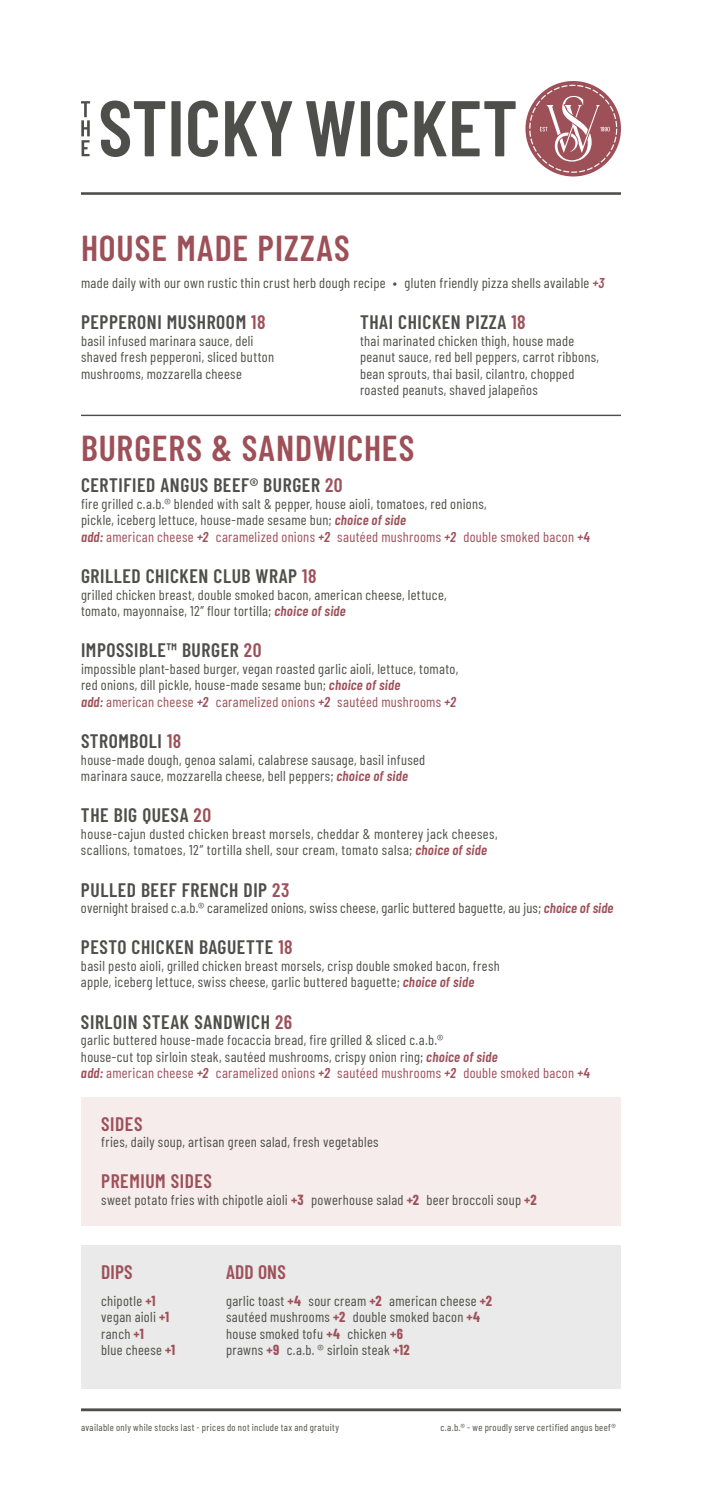
<style>
.page{position:relative;width:702px;height:1512px;background:#fff}
.page>*{position:absolute;margin:0;border:0;box-sizing:border-box;transform-origin:0 0}
.Heading{font:600 36px "Barlow Condensed";letter-spacing:.03em;color:#9e5059}
.Item_Header{font:600 19.5px "Barlow Condensed";letter-spacing:.03em;color:#4e4e4b}
.Item_Header-2{font:600 19.5px "Barlow Condensed";letter-spacing:.03em;color:#9e5059}
.Item_Body{font:14.25px/16.5px "Barlow Condensed";letter-spacing:.025em;color:#4e4e4b}
.Item_Body-2{font:14.25px "Barlow Condensed";letter-spacing:.02em;color:#9e5059}
.Item_Body-3{font:9.9px "Barlow Condensed";letter-spacing:.035em;color:#4e4e4b}
.s1{font-weight:600;font-style:italic;color:#9e5059}
.s2{color:#9e5059}
.s3{font-weight:600;font-style:italic}
.s4{font-weight:700;color:#9e5059}
</style>
<div class="page">
<svg style="left:81px;top:101px;width:9px;height:55px"></svg>
<svg style="left:101px;top:101px;width:64px;height:56px"></svg>
<svg style="left:171px;top:101px;width:10px;height:55px"></svg>
<svg style="left:188px;top:101px;width:30px;height:56px"></svg>
<svg style="left:225px;top:101px;width:67px;height:55px"></svg>
<svg style="left:306px;top:101px;width:49px;height:55px"></svg>
<svg style="left:361px;top:101px;width:9px;height:55px"></svg>
<svg style="left:378px;top:101px;width:29px;height:56px"></svg>
<svg style="left:415px;top:101px;width:101px;height:55px"></svg>
<svg style="left:525px;top:81px;width:96px;height:96px"></svg>
<hr style="left:81px;top:192px;width:540px;height:3px;background:#4e4e4b">
<hr style="left:81px;top:415px;width:540px;height:1px;background:#4e4e4b">
<div style="left:81px;top:1098px;width:540px;height:128px;background:#f5eceb"></div>
<div style="left:81px;top:1246px;width:540px;height:143px;background:#eaeaea"></div>
<hr style="left:81px;top:1408px;width:540px;height:3px;background:#4e4e4b">
<p class="Heading" style="left:81px;top:222px;width:270px">HOUSE MADE PIZZAS</p>
<p class="Item_Body" style="left:81px;top:274px;width:525px">made daily with our own rustic thin crust herb dough recipe • gluten friendly pizza shells available <span class="s1">+3</span></p>
<p class="Item_Header" style="left:81px;top:308px;width:186px">PEPPERONI MUSHROOM <span class="s2">18</span></p>
<p class="Item_Body" style="left:81px;top:331px;width:195px">basil infused marinara sauce, deli shaved fresh pepperoni, sliced button mushrooms, mozzarella cheese</p>
<p class="Item_Header" style="left:360px;top:308px;width:167px">THAI CHICKEN PIZZA <span class="s2">18</span></p>
<p class="Item_Body" style="left:360px;top:331px;width:241px">thai marinated chicken thigh, house made peanut sauce, red bell peppers, carrot ribbons, bean sprouts, thai basil, cilantro, chopped roasted peanuts, shaved jalapeños</p>
<p class="Heading" style="left:81px;top:422px;width:335px">BURGERS &amp; SANDWICHES</p>
<p class="Item_Header" style="left:81px;top:472px;width:263px">CERTIFIED ANGUS BEEF® BURGER <span class="s2">20</span></p>
<p class="Item_Body" style="left:81px;top:495px;width:407px">fire grilled c.a.b.® blended with salt &amp; pepper, house aioli, tomatoes, red onions, pickle, iceberg lettuce, house-made sesame bun; <span class="s1">choice of side</span></p>
<p class="Item_Body-2" style="left:81px;top:527px;width:510px"><span class="s3">add:</span> american cheese <span class="s3">+2</span> caramelized onions <span class="s3">+2</span> sautéed mushrooms <span class="s3">+2</span> double smoked bacon <span class="s3">+4</span></p>
<p class="Item_Header" style="left:81px;top:562px;width:237px">GRILLED CHICKEN CLUB WRAP <span class="s2">18</span></p>
<p class="Item_Body" style="left:81px;top:585px;width:367px">grilled chicken breast, double smoked bacon, american cheese, lettuce, tomato, mayonnaise, 12” flour tortilla; <span class="s1">choice of side</span></p>
<p class="Item_Header" style="left:81px;top:637px;width:182px">IMPOSSIBLE™ BURGER <span class="s2">20</span></p>
<p class="Item_Body" style="left:81px;top:660px;width:379px">impossible plant-based burger, vegan roasted garlic aioli, lettuce, tomato, red onions, dill pickle, house-made sesame bun; <span class="s1">choice of side</span></p>
<p class="Item_Body-2" style="left:81px;top:692px;width:377px"><span class="s3">add:</span> american cheese <span class="s3">+2</span> caramelized onions <span class="s3">+2</span> sautéed mushrooms <span class="s3">+2</span></p>
<p class="Item_Header" style="left:81px;top:727px;width:102px">STROMBOLI <span class="s2">18</span></p>
<p class="Item_Body" style="left:81px;top:750px;width:346px">house-made dough, genoa salami, calabrese sausage, basil infused marinara sauce, mozzarella cheese, bell peppers; <span class="s1">choice of side</span></p>
<p class="Item_Header" style="left:81px;top:802px;width:132px">THE BIG QUESA <span class="s2">20</span></p>
<p class="Item_Body" style="left:81px;top:825px;width:418px">house-cajun dusted chicken breast morsels, cheddar &amp; monterey jack cheeses, scallions, tomatoes, 12” tortilla shell, sour cream, tomato salsa; <span class="s1">choice of side</span></p>
<p class="Item_Header" style="left:81px;top:876px;width:210px">PULLED BEEF FRENCH DIP <span class="s2">23</span></p>
<p class="Item_Body" style="left:81px;top:899px;width:534px">overnight braised c.a.b.® caramelized onions, swiss cheese, garlic buttered baguette, au jus; <span class="s1">choice of side</span></p>
<p class="Item_Header" style="left:81px;top:934px;width:213px">PESTO CHICKEN BAGUETTE <span class="s2">18</span></p>
<p class="Item_Body" style="left:81px;top:957px;width:420px">basil pesto aioli, grilled chicken breast morsels, crisp double smoked bacon, fresh apple, iceberg lettuce, swiss cheese, garlic buttered baguette; <span class="s1">choice of side</span></p>
<p class="Item_Header" style="left:81px;top:1008px;width:213px">SIRLOIN STEAK SANDWICH <span class="s2">26</span></p>
<p class="Item_Body" style="left:81px;top:1031px;width:418px">garlic buttered house-made focaccia bread, fire grilled &amp; sliced c.a.b.® house‑cut top sirloin steak, sautéed mushrooms, crispy onion ring; <span class="s1">choice of side</span></p>
<p class="Item_Body-2" style="left:81px;top:1063px;width:510px"><span class="s3">add:</span> american cheese <span class="s3">+2</span> caramelized onions <span class="s3">+2</span> sautéed mushrooms <span class="s3">+2</span> double smoked bacon <span class="s3">+4</span></p>
<p class="Item_Header-2" style="left:101px;top:1110px;width:43px">SIDES</p>
<p class="Item_Body" style="left:101px;top:1133px;width:279px">fries, daily soup, artisan green salad, fresh vegetables</p>
<p class="Item_Header-2" style="left:101px;top:1167px;width:112px">PREMIUM SIDES</p>
<p class="Item_Body" style="left:101px;top:1190px;width:437px">sweet potato fries with chipotle aioli <span class="s4">+3</span> powerhouse salad <span class="s4">+2</span> beer broccoli soup <span class="s4">+2</span></p>
<p class="Item_Header-2" style="left:101px;top:1258px;width:33px">DIPS</p>
<p class="Item_Body" style="left:101px;top:1291px;width:76px">chipotle <span class="s4">+1 </span>vegan aioli <span class="s4">+1 </span>ranch <span class="s4">+1<br></span>blue cheese <span class="s4">+1</span></p>
<p class="Item_Header-2" style="left:226px;top:1258px;width:61px">ADD ONS</p>
<p class="Item_Body" style="left:226px;top:1291px;width:267px">garlic toast <span class="s4">+4</span> sour cream <span class="s4">+2</span> american cheese <span class="s4">+2 </span>sautéed mushrooms <span class="s4">+2</span> double smoked bacon <span class="s4">+4 </span>house smoked tofu <span class="s4">+4</span> chicken <span class="s4">+6<br></span>prawns <span class="s4">+9</span> c.a.b. ® sirloin steak <span class="s4">+12</span></p>
<p class="Item_Body-3" style="left:81px;top:1420px;width:260px">available only while stocks last - prices do not include tax and gratuity</p>
<p class="Item_Body-3" style="left:440px;top:1420px;width:177px">c.a.b.® - we proudly serve certified angus beef®</p>
</div>
